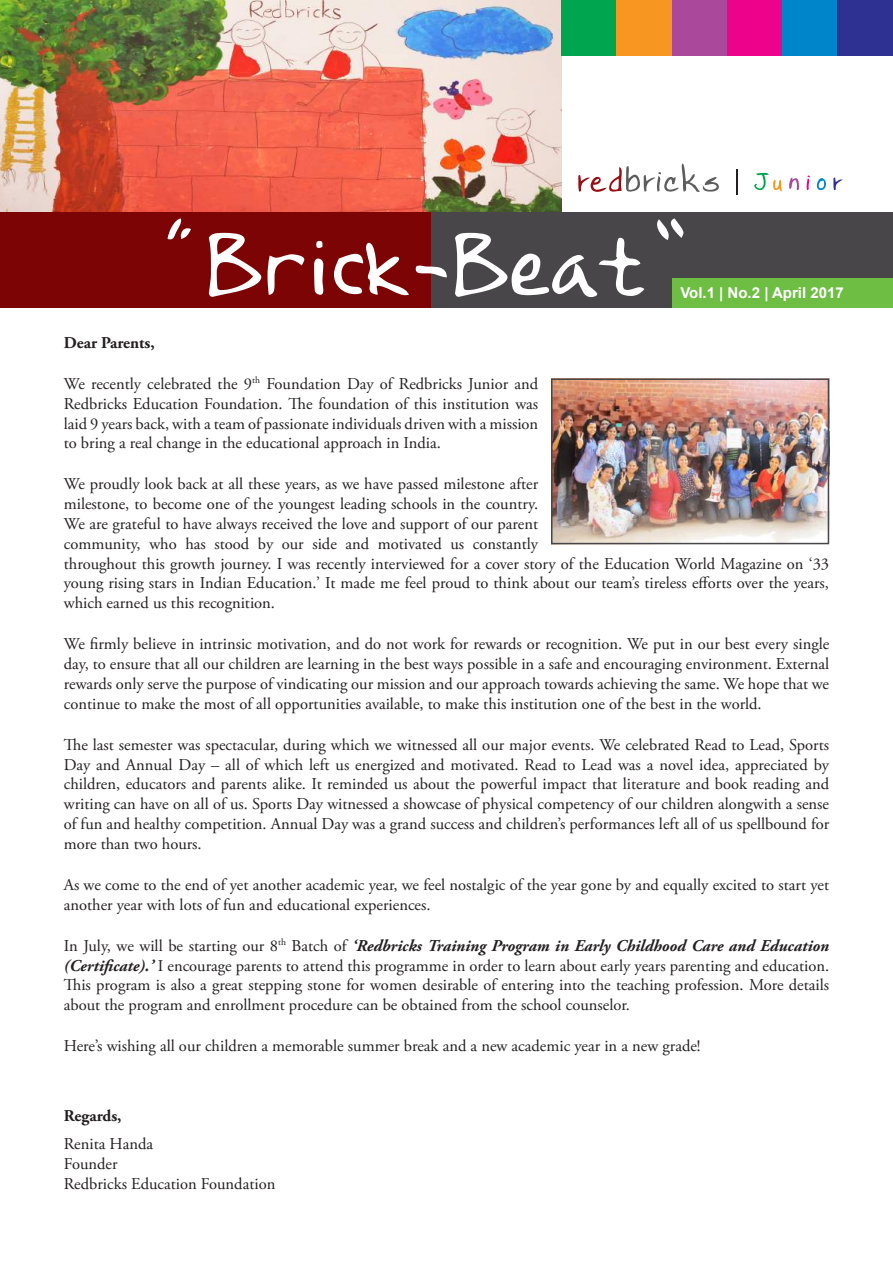
<style>
.page{position:relative;width:893px;height:1263px;background:#fff}
.page>*{position:absolute;margin:0;border:0;box-sizing:border-box;transform-origin:0 0}
.t1{font:16.5px/19.8px "Adobe Garamond Pro";color:#231f20;text-align:justify}
.t2{font:700 16.5px "Adobe Garamond Pro";color:#231f20}
.t3{font:700 15px "Arial";color:#fff}
.s1{font-weight:700;font-style:italic}
</style>
<div class="page">
<img style="left:0;top:0;width:561px;height:212px">
<div style="left:431px;top:212px;width:462px;height:96px;background:#484648"></div>
<div style="left:0;top:212px;width:431px;height:96px;background:#7c0405"></div>
<div style="left:672px;top:278px;width:221px;height:30px;background:#6ebe44"></div>
<svg style="left:168px;top:218px;width:23px;height:21px"></svg>
<svg style="left:209px;top:233px;width:52px;height:64px"></svg>
<svg style="left:268px;top:254px;width:36px;height:41px"></svg>
<svg style="left:314px;top:241px;width:9px;height:54px"></svg>
<svg style="left:334px;top:243px;width:75px;height:52px"></svg>
<svg style="left:416px;top:266px;width:31px;height:11px"></svg>
<svg style="left:455px;top:233px;width:189px;height:64px"></svg>
<svg style="left:657px;top:218px;width:26px;height:22px"></svg>
<div style="left:561px;top:0;width:56px;height:55px;background:#00a54f"></div>
<div style="left:617px;top:0;width:55px;height:55px;background:#f79721"></div>
<div style="left:672px;top:0;width:55px;height:55px;background:#aa499b"></div>
<div style="left:727px;top:0;width:55px;height:55px;background:#ed028c"></div>
<div style="left:782px;top:0;width:56px;height:55px;background:#0084ca"></div>
<div style="left:838px;top:0;width:55px;height:55px;background:#2e3092"></div>
<img style="left:554px;top:381px;width:272px;height:160px">
<div style="left:551px;top:378px;width:278px;height:166px;border:2px solid #484648"></div>
<hr style="left:736px;top:169px;width:2px;height:25px;background:#231f20">
<svg style="left:578px;top:163px;width:141px;height:29px"></svg>
<svg style="left:754px;top:173px;width:28px;height:18px"></svg>
<svg style="left:789px;top:177px;width:10px;height:13px"></svg>
<svg style="left:807px;top:175px;width:3px;height:15px"></svg>
<svg style="left:817px;top:178px;width:9px;height:12px"></svg>
<svg style="left:833px;top:177px;width:10px;height:13px"></svg>
<p class="t3" style="left:680px;top:282px;width:165px">Vol.1 | No.2 | April 2017</p>
<p class="t2" style="left:64px;top:333px;width:93px">Dear Parents,</p>
<p class="t1" style="left:64px;top:374px;width:476px">We recently celebrated the 9<sup>th</sup> Foundation Day of Redbricks Junior and Redbricks Education Foundation. The foundation of this institution was laid 9 years back, with a team of passionate individuals driven with a mission to bring a real change in the educational approach in India.</p>
<p class="t1" style="left:64px;top:475px;width:767px;text-align:left">We proudly look back at all these years, as we have passed milestone after<br>milestone, to become one of the youngest leading schools in the country.<br>We are grateful to have always received the love and support of our parent<br>community, who has stood by our side and motivated us constantly<br>throughout this growth journey. I was recently interviewed for a cover story of the Education World Magazine on ‘33 young rising stars in Indian Education.’ It made me feel proud to think about our team’s tireless efforts over the years, which earned us this recognition.</p>
<p class="t1" style="left:64px;top:635px;width:767px">We firmly believe in intrinsic motivation, and do not work for rewards or recognition. We put in our best every single day, to ensure that all our children are learning in the best ways possible in a safe and encouraging environment. External rewards only serve the purpose of vindicating our mission and our approach towards achieving the same. We hope that we continue to make the most of all opportunities available, to make this institution one of the best in the world.</p>
<p class="t1" style="left:64px;top:735px;width:767px">The last semester was spectacular, during which we witnessed all our major events. We celebrated Read to Lead, Sports Day and Annual Day – all of which left us energized and motivated. Read to Lead was a novel idea, appreciated by children, educators and parents alike. It reminded us about the powerful impact that literature and book reading and writing can have on all of us. Sports Day witnessed a showcase of physical competency of our children alongwith a sense of fun and healthy competition. Annual Day was a grand success and children’s performances left all of us spellbound for more than two hours.</p>
<p class="t1" style="left:64px;top:875px;width:767px">As we come to the end of yet another academic year, we feel nostalgic of the year gone by and equally excited to start yet another year with lots of fun and educational experiences.</p>
<p class="t1" style="left:64px;top:936px;width:767px">In July, we will be starting our 8<sup>th</sup> Batch of <span class="s1">‘Redbricks Training Program in Early Childhood Care and Education (Certificate).’</span> I encourage parents to attend this programme in order to learn about early years parenting and education.<br>This program is also a great stepping stone for women desirable of entering into the teaching profession. More details about the program and enrollment procedure can be obtained from the school counselor.</p>
<p class="t1" style="left:64px;top:1037px;width:638px">Here’s wishing all our children a memorable summer break and a new academic year in a new grade!</p>
<p class="t2" style="left:64px;top:1106px;width:59px">Regards,</p>
<p class="t1" style="left:64px;top:1134px;width:213px;text-align:left">Renita Handa<br>Founder<br>Redbricks Education Foundation</p>
</div>
